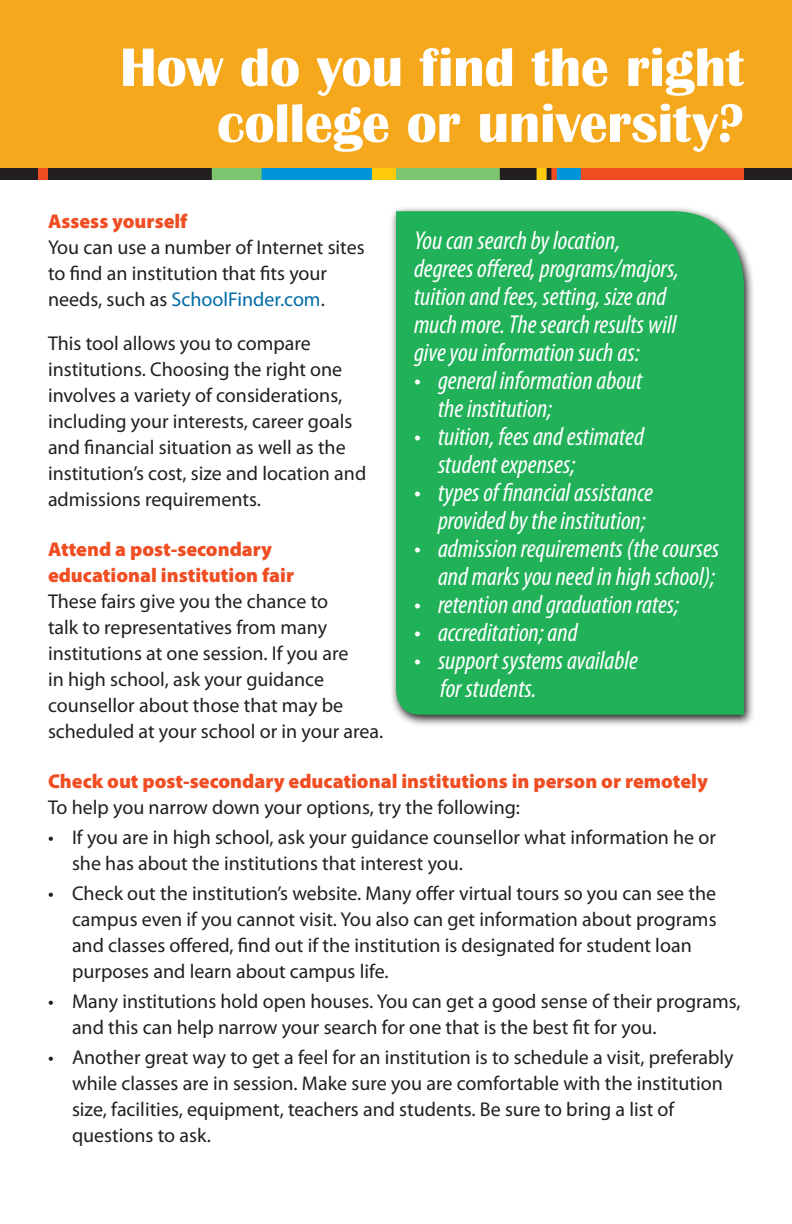
<style>
.page{position:relative;width:792px;height:1224px;background:#fff}
.page>*{position:absolute;margin:0;border:0;box-sizing:border-box;transform-origin:0 0}
.head1{font:700 56px/56px "Britannic";letter-spacing:-.005em;color:#fff;text-align:right}
.text__b4_bullet{font:italic condensed 26px/28px "Myriad Pro";color:#fff}
.text{font:20px/26px "Myriad Pro";color:#231f20}
.head2{font:900 20px/26px "Myriad Pro";color:#f04d22}
.text__b4_bullet-2{font:20px "Myriad Pro";color:#231f20}
.s1{color:#006ca9}
</style>
<div class="page">
<div style="left:0;top:0;width:792px;height:174px;background:#f5a81c"></div>
<svg style="left:391px;top:208px;width:362px;height:517px"></svg>
<div style="left:396px;top:211px;width:348px;height:504px;background:#21b259"></div>
<div style="left:0;top:168px;width:792px;height:12px;background:#231f20"></div>
<div style="left:551px;top:168px;width:193px;height:12px;background:#f04d22"></div>
<div style="left:38px;top:168px;width:10px;height:12px;background:#f04d22"></div>
<div style="left:212px;top:168px;width:288px;height:12px;background:#7ec570"></div>
<div style="left:557px;top:168px;width:24px;height:12px;background:#0095d9"></div>
<div style="left:262px;top:168px;width:110px;height:12px;background:#0095d9"></div>
<div style="left:372px;top:168px;width:24px;height:12px;background:#feca0a"></div>
<div style="left:537px;top:168px;width:10px;height:12px;background:#feca0a"></div>
<p class="head1" style="left:120px;top:40px;width:626px">How do you find the right college or university?</p>
<p class="head2" style="left:48px;top:207px;width:141px">Assess yourself</p>
<p class="text" style="left:48px;top:234px;width:318px">You can use a number of Internet sites to find an institution that fits your needs, such as <span class="s1">SchoolFinder.com</span>.</p>
<p class="text" style="left:48px;top:330px;width:320px">This tool allows you to compare institutions. Choosing the right one involves a variety of considerations, including your interests, career goals and financial situation as well as the institution’s cost, size and location and admissions requirements.</p>
<p class="head2" style="left:48px;top:535px;width:248px">Attend a post-secondary educational institution fair</p>
<p class="text" style="left:48px;top:588px;width:337px">These fairs give you the chance to<br>talk to representatives from many institutions at one session. If you are<br>in high school, ask your guidance counsellor about those that may be scheduled at your school or in your area.</p>
<p class="head2" style="left:48px;top:767px;width:662px">Check out post-secondary educational institutions in person or remotely</p>
<p class="text__b4_bullet-2" style="left:48px;top:795px;width:474px">To help you narrow down your options, try the following:</p>
<p class="text" style="left:72px;top:824px;width:646px;text-indent:-24px">• If you are in high school, ask your guidance counsellor what information he or she has about the institutions that interest you.</p>
<p class="text" style="left:72px;top:880px;width:646px;text-indent:-24px">• Check out the institution’s website. Many offer virtual tours so you can see the campus even if you cannot visit. You also can get information about programs and classes offered, find out if the institution is designated for student loan purposes and learn about campus life.</p>
<p class="text" style="left:72px;top:988px;width:670px;text-indent:-24px">• Many institutions hold open houses. You can get a good sense of their programs, and this can help narrow your search for one that is the best fit for you.</p>
<p class="text" style="left:72px;top:1044px;width:663px;text-indent:-24px">• Another great way to get a feel for an institution is to schedule a visit, preferably while classes are in session. Make sure you are comfortable with the institution size, facilities, equipment, teachers and students. Be sure to bring a list of questions to ask.</p>
<p class="text__b4_bullet" style="left:414px;top:226px;width:267px">You can search by location, degrees offered, programs/majors, tuition and fees, setting, size and much more. The search results will give you information such as:</p>
<p class="text__b4_bullet" style="left:438px;top:366px;width:206px;text-indent:-24px">• general information about the institution;</p>
<p class="text__b4_bullet" style="left:438px;top:422px;width:207px;text-indent:-24px">• tuition, fees and estimated student expenses;</p>
<p class="text__b4_bullet" style="left:414px;top:478px;width:240px;text-align:right">• types of financial assistance provided by the institution;</p>
<p class="text__b4_bullet" style="left:414px;top:534px;width:307px;text-align:right">• admission requirements (the courses and marks you need in high school);</p>
<p class="text__b4_bullet" style="left:414px;top:590px;width:267px">• retention and graduation rates;</p>
<p class="text__b4_bullet" style="left:414px;top:618px;width:165px">• accreditation; and</p>
<p class="text__b4_bullet" style="left:440px;top:646px;width:199px;text-indent:-26px">• support systems available for students.</p>
</div>
